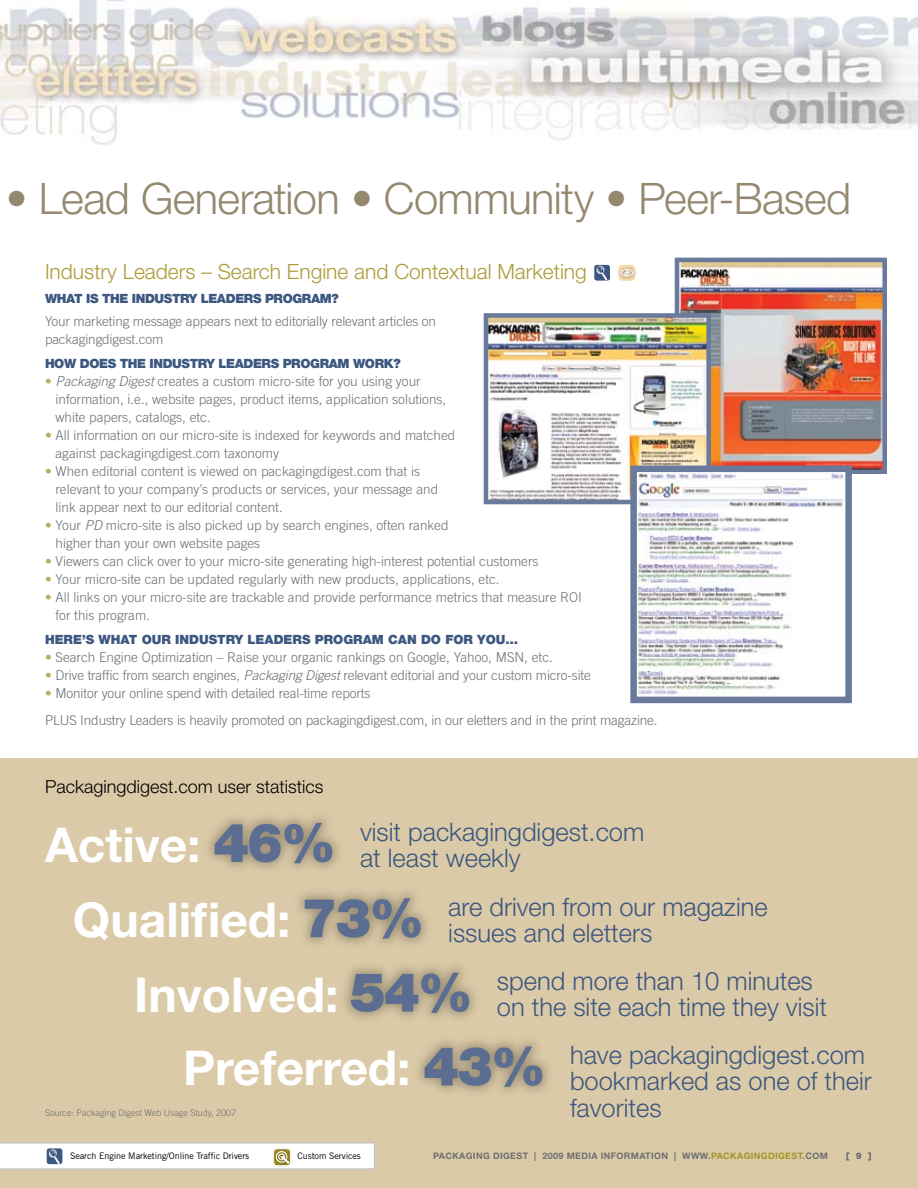
<style>
.page{position:relative;width:918px;height:1188px;background:#fff}
.page>*{position:absolute;margin:0;border:0;box-sizing:border-box;transform-origin:0 0}
.t1{font:700 48px "Helvetica Neue";color:#fff}
.t2{font:300 43.5px "Helvetica Neue";letter-spacing:-.015em;color:#94896f}
.t3{font:300 25.5px/26.2px "Helvetica Neue";color:#3c5780}
.t4{font:300 21px "Helvetica Neue";color:#ad9b39}
.t5{font:300 18px "Helvetica Neue";color:#000}
.t6{font:300 13.5px/18px "Trade Gothic";color:#6d6f71}
.t7{font:900 12.75px "Helvetica Neue";letter-spacing:-.03em;color:#3c5780}
.t8{font:700 9px "Helvetica Neue";letter-spacing:.04em;color:#6d6f71}
.t9{font:9px "Trade Gothic";letter-spacing:-.01em;color:#000}
.t10{font:300 9px "Trade Gothic";color:#6d6f71}
.t11{font:900 9px "Helvetica Neue";color:#6d6f71}
.s1{color:#bcac61}
.s2{font-style:italic}
.s3{color:#fff}
.s4{font-weight:900;font-size:54px;color:#5b6e92}
.s5{color:#a69428}
</style>
<div class="page">
<div style="left:0;top:758px;width:918px;height:430px;background:#dbcaa7"></div>
<img style="left:0;top:0;width:918px;height:145px">
<div style="left:410px;top:1032px;width:146px;height:68px;background:#000;opacity:.3"></div>
<img style="left:674px;top:257px;width:213px;height:217px">
<img style="left:483px;top:311px;width:230px;height:194px">
<svg style="left:627px;top:462px;width:228px;height:242px"></svg>
<div style="left:200px;top:808px;width:146px;height:69px;background:#000;opacity:.3"></div>
<div style="left:290px;top:884px;width:144px;height:68px;background:#000;opacity:.3"></div>
<div style="left:337px;top:958px;width:146px;height:68px;background:#000;opacity:.3"></div>
<svg style="left:0;top:1143px;width:375px;height:26px;background:#f5f6f5"></svg>
<img style="left:617px;top:264px;width:19px;height:14px">
<img style="left:619px;top:265px;width:16px;height:16px;border-radius:3px">
<svg style="left:620px;top:269px;width:14px;height:7px"></svg>
<svg style="left:596px;top:264px;width:14px;height:2px"></svg>
<div style="left:594px;top:265px;width:16px;height:16px;background:#3c5780;border-radius:3px"></div>
<svg style="left:596px;top:266px;width:11px;height:14px"></svg>
<h2 class="t2" style="left:6px;top:172px;width:847px">• Lead Generation • Community • Peer-Based</h2>
<h3 class="t4" style="left:45px;top:259px;width:543px">Industry Leaders – Search Engine and Contextual Marketing</h3>
<p class="t7" style="left:45px;top:291px;width:101px">WHAT IS THE INDUSTR</p>
<p class="t7" style="left:189px;top:291px;width:30px">Y LEADERS</p>
<p class="t7" style="left:265px;top:291px;width:11px">PROGRAM</p>
<p class="t7" style="left:332px;top:291px;width:9px">?</p>
<p class="t6" style="left:45px;top:312px;width:393px">Your marketing message appears next to editorially relevant articles on packagingdigest.com</p>
<p class="t7" style="left:45px;top:355px;width:12px">HOW</p>
<p class="t7" style="left:80px;top:355px;width:10px">DOES</p>
<p class="t7" style="left:120px;top:355px;width:44px">THE INDUSTR</p>
<p class="t7" style="left:206px;top:355px;width:30px">Y LEADERS</p>
<p class="t7" style="left:283px;top:355px;width:11px">PROGRAM</p>
<p class="t7" style="left:353px;top:355px;width:12px">WORK</p>
<p class="t7" style="left:393px;top:355px;width:9px">?</p>
<p class="t6" style="left:56px;top:372px;width:392px;text-indent:-11px"><span class="s1">•</span> <span class="s2">Packaging Digest</span> creates a custom micro-site for you using your information, i.e., website pages, product items, application solutions, white papers, catalogs, etc.</p>
<p class="t6" style="left:45px;top:426px;width:412px"><span class="s1">•</span> All information on our micro-site is indexed for keywords and matched</p>
<p class="t6" style="left:45px;top:444px;width:236px"><span class="s3">•</span> against packagingdigest.com taxonomy</p>
<p class="t6" style="left:56px;top:462px;width:384px;text-indent:-11px"><span class="s1">•</span> When editorial content is viewed on packagingdigest.com that is relevant to your company’s products or services, your message and link appear next to our editorial content.</p>
<p class="t6" style="left:45px;top:516px;width:405px"><span class="s1">•</span> Your <span class="s2">PD</span> micro-site is also picked up by search engines, often ranked</p>
<p class="t6" style="left:45px;top:534px;width:217px"><span class="s3">•</span> higher than your own website pages</p>
<p class="t6" style="left:45px;top:552px;width:495px"><span class="s1">•</span> Viewers can click over to your micro-site generating high-interest potential customers</p>
<p class="t6" style="left:45px;top:570px;width:456px"><span class="s1">•</span> Your micro-site can be updated regularly with new products, applications, etc.</p>
<p class="t6" style="left:56px;top:588px;width:528px;text-indent:-11px"><span class="s1">•</span> All links on your micro-site are trackable and provide performance metrics that measure ROI for this program.</p>
<p class="t7" style="left:45px;top:631px;width:10px">HERE</p>
<p class="t7" style="left:82px;top:631px;width:71px">’S WHAT OUR</p>
<p class="t7" style="left:175px;top:631px;width:15px">INDUSTR</p>
<p class="t7" style="left:235px;top:631px;width:31px">Y LEADERS</p>
<p class="t7" style="left:315px;top:631px;width:11px">PROGRAM</p>
<p class="t7" style="left:388px;top:631px;width:11px">CAN</p>
<p class="t7" style="left:421px;top:631px;width:99px">DO FOR YOU …</p>
<p class="t6" style="left:45px;top:648px;width:509px"><span class="s1">•</span> Search Engine Optimization – Raise your organic rankings on Google, Yahoo, MSN, etc.</p>
<p class="t6" style="left:45px;top:666px;width:547px"><span class="s1">•</span> Drive traffic from search engines, <span class="s2">Packaging Digest</span> relevant editorial and your custom micro-site</p>
<p class="t6" style="left:45px;top:679px;width:614px;line-height:27px"><span class="s1">•</span> Monitor your online spend with detailed real-time reports<br>PLUS Industry Leaders is heavily promoted on packagingdigest.com, in our eletters and in the print magazine.</p>
<h3 class="t5" style="left:45px;top:775px;width:280px">Packagingdigest.com user statistics</h3>
<h3 class="t3" style="left:360px;top:818px;width:286px;text-indent:-147px"><span class="s4">46%</span> visit packagingdigest.com at least weekly</h3>
<h3 class="t3" style="left:448px;top:893px;width:321px;text-indent:-147px"><span class="s4">73%</span> are driven from our magazine issues and eletters</h3>
<h3 class="t3" style="left:497px;top:967px;width:332px;text-indent:-147px"><span class="s4">54%</span> spend more than 10 minutes on the site each time they visit</h3>
<h1 class="t1" style="left:45px;top:815px;width:157px">ACTIVE:</h1>
<h1 class="t1" style="left:73px;top:890px;width:219px">QUALIFIED:</h1>
<h1 class="t1" style="left:134px;top:965px;width:206px">INVOLVED:</h1>
<h1 class="t1" style="left:183px;top:1039px;width:229px">PREFERRED:</h1>
<p class="t10" style="left:45px;top:1107px;width:193px">Source: Packaging Digest Web Usage Study, 2007</p>
<p class="t9" style="left:70px;top:1150px;width:181px">Search Engine Marketing/Online Traffic Drivers</p>
<p class="t9" style="left:297px;top:1150px;width:65px">Custom Services</p>
<h3 class="t3" style="left:570px;top:1041px;width:303px;text-indent:-147px"><span class="s4">43%</span> have packagingdigest.com bookmarked as one of their favorites</h3>
<p class="t8" style="left:433px;top:1150px;width:396px">PACKAGING DIGEST | 2009 MEDIA INFORMATION | WWW.<span class="s5">PACKAGINGDIGEST</span>.COM</p>
<p class="t11" style="left:846px;top:1150px;width:27px">[ 9 ]</p>
</div>
